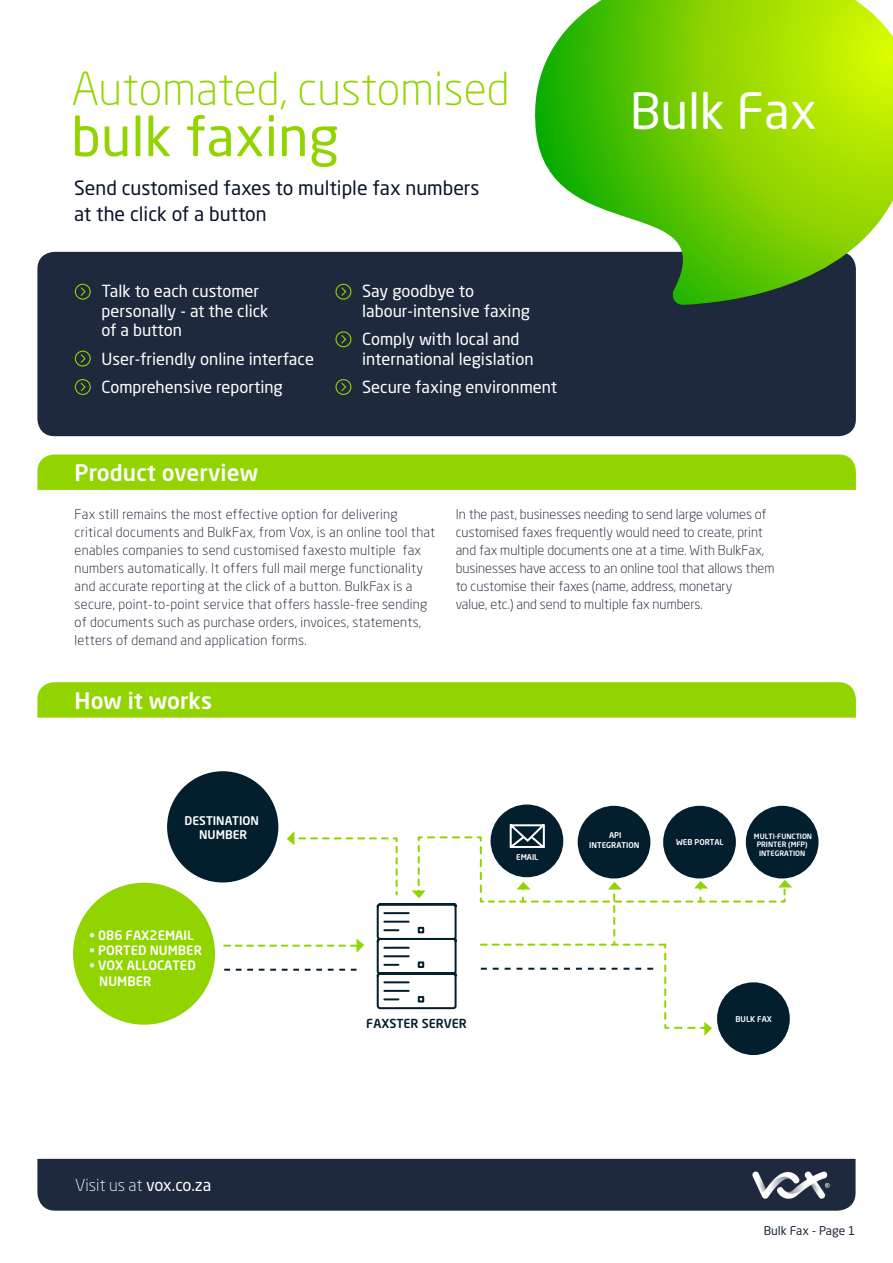
<style>
.page{position:relative;width:893px;height:1263px;background:#fff}
.page>*{position:absolute;margin:0;border:0;box-sizing:border-box;transform-origin:0 0}
.t1{font:54.15px "Neo Sans Std";letter-spacing:.005em;color:#92d400}
.t2{font:49.35px "Neo Sans Std";color:#fff}
.t3{font:300 45px "Neo Sans Std";letter-spacing:.005em;color:#92d400}
.t4{font:500 22.5px "Neo Sans Std";letter-spacing:.005em;color:#fff}
.t5{font:19.5px/25.5px "Neo Sans Std";color:#0a1429}
.t6{font:16.5px/19.5px "Neo Sans Std";color:#fff}
.t7{font:300 16.5px "Neo Sans Std";color:#fff}
.t8{font:300 13.5px/18px "Neo Sans Std";letter-spacing:.005em;color:#0a1429}
.t9{font:500 12.75px/15.5px "Neo Sans Std";color:#fff}
.t10{font:500 12.3px "Neo Sans Std";color:#031f2e}
.t11{font:12px "Neo Sans Std";color:#1f293d}
.t12{font:500 11.85px/14.2px "Neo Sans Std";color:#fff;text-align:center}
.t13{font:500 7.95px/9.4px "Neo Sans Std";color:#fff;text-align:center}
.t14{font:500 7.35px/8.7px "Neo Sans Std";color:#fff;text-align:center}
.s1{font-weight:400}
</style>
<div class="page">
<div style="left:37px;top:252px;width:819px;height:184px;background:#1f293d;border-radius:17px"></div>
<svg style="left:529px;top:0;width:364px;height:305px"></svg>
<svg style="left:75px;top:284px;width:16px;height:16px"></svg>
<svg style="left:335px;top:284px;width:16px;height:16px"></svg>
<svg style="left:75px;top:351px;width:16px;height:15px"></svg>
<svg style="left:75px;top:379px;width:16px;height:16px"></svg>
<svg style="left:335px;top:331px;width:16px;height:16px"></svg>
<svg style="left:335px;top:379px;width:16px;height:16px"></svg>
<div style="left:37px;top:454px;width:819px;height:36px;background:#92d400"></div>
<div style="left:37px;top:682px;width:819px;height:36px;background:#92d400"></div>
<div style="left:37px;top:1159px;width:818px;height:52px;background:#1f293d"></div>
<img style="left:751px;top:1167px;width:80px;height:37px">
<div style="left:491px;top:804px;width:72px;height:73px;background:#031f2e;border-radius:50%"></div>
<div style="left:73px;top:883px;width:142px;height:142px;background:#91d400;border-radius:50%"></div>
<div style="left:578px;top:806px;width:72px;height:72px;background:#031f2e;border-radius:50%"></div>
<div style="left:167px;top:771px;width:111px;height:111px;background:#031f2e;border-radius:50%"></div>
<div style="left:746px;top:806px;width:72px;height:72px;background:#031f2e;border-radius:50%"></div>
<div style="left:663px;top:806px;width:73px;height:72px;background:#031f2e;border-radius:50%"></div>
<div style="left:717px;top:982px;width:73px;height:73px;background:#031f2e;border-radius:50%"></div>
<svg style="left:224px;top:822px;width:568px;height:214px"></svg>
<h3 class="t3" style="left:71px;top:62px;width:440px">Automated, customised</h3>
<h1 class="t1" style="left:71px;top:103px;width:269px">bulk faxing</h1>
<h3 class="t5" style="left:74px;top:175px;width:407px">Send customised faxes to multiple fax numbers at the click of a button</h3>
<p class="t6" style="left:102px;top:281px;width:168px">Talk to each customer personally - at the click of a button</p>
<p class="t6" style="left:102px;top:344px;width:214px;line-height:28.5px">User-friendly online interface<br>Comprehensive reporting</p>
<p class="t6" style="left:362px;top:281px;width:169px">Say goodbye to labour-intensive faxing</p>
<p class="t6" style="left:362px;top:329px;width:173px">Comply with local and international legislation</p>
<p class="t6" style="left:362px;top:377px;width:196px">Secure faxing environment</p>
<h2 class="t2" style="left:630px;top:81px;width:188px">Bulk Fax</h2>
<h3 class="t4" style="left:75px;top:458px;width:185px">Product overview</h3>
<p class="t8" style="left:75px;top:505px;width:362px">Fax still remains the most effective option for delivering critical documents and BulkFax, from Vox, is an online tool that enables companies to send customised faxesto multiple fax numbers automatically. It offers full mail merge functionality and accurate reporting at the click of a button. BulkFax is a secure, point-to-point service that offers hassle-free sending of documents such as purchase orders, invoices, statements, letters of demand and application forms.</p>
<p class="t8" style="left:456px;top:505px;width:320px">In the past, businesses needing to send large volumes of customised faxes frequently would need to create, print and fax multiple documents one at a time. With BulkFax, businesses have access to an online tool that allows them to customise their faxes (name, address, monetary<br>value, etc.) and send to multiple fax numbers.</p>
<h3 class="t4" style="left:75px;top:686px;width:139px">How it works</h3>
<p class="t12" style="left:185px;top:813px;width:76px">DESTINATION<br>NUMBER</p>
<p class="t9" style="left:90px;top:927px;width:106px">• 086 FAX2EMAIL</p>
<p class="t9" style="left:90px;top:942px;width:114px">• PORTED NUMBER</p>
<p class="t9" style="left:99px;top:958px;width:98px;text-indent:-10px">• VOX ALLOCATED<br>NUMBER</p>
<p class="t7" style="left:75px;top:1175px;width:138px">Visit us at <span class="s1">vox.co.za</span></p>
<p class="t13" style="left:516px;top:852px;width:24px">EMAIL</p>
<p class="t13" style="left:589px;top:830px;width:52px">API<br>INTEGRATION</p>
<p class="t13" style="left:676px;top:837px;width:49px">WEB PORTAL</p>
<p class="t14" style="left:754px;top:831px;width:60px">MULTI-FUNCTION<br>PRINTER (MFP)<br>INTEGRATION</p>
<p class="t10" style="left:366px;top:1016px;width:102px">FAXSTER SERVER</p>
<p class="t13" style="left:735px;top:1014px;width:38px">BULK FAX</p>
<p class="t11" style="left:764px;top:1223px;width:93px">Bulk Fax - Page 1</p>
</div>
